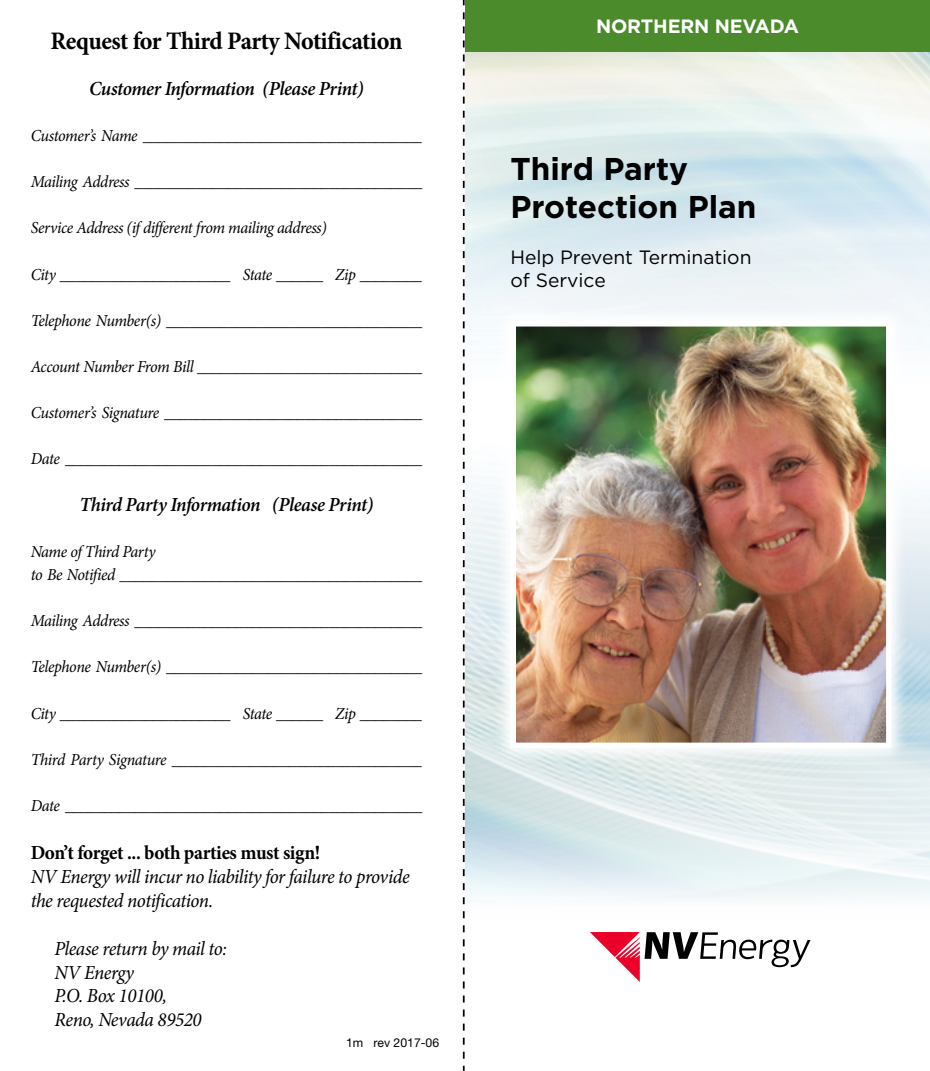
<style>
.page{position:relative;width:930px;height:1071px;background:#fff}
.page>*{position:absolute;margin:0;border:0;box-sizing:border-box;transform-origin:0 0}
.t1{font:700 31.5px/37.8px "Gotham";color:#000}
.bill_insert_body{font:700 25.2px "Minion Pro";letter-spacing:-.025em;color:#000;scale:.96 1}
.bill_insert_body-2{font:italic 19.95px/24px "Minion Pro";letter-spacing:-.025em;color:#000;scale:.96 1}
.bill_insert_body-3{font:italic 600 19.95px "Minion Pro";letter-spacing:-.025em;color:#000;scale:.96 1}
.bill_insert_body-4{font:700 19.95px "Minion Pro";letter-spacing:-.02em;color:#000;scale:.96 1}
.brochure-coverpage_t{font:19.25px "Gotham";color:#000}
.t2{font:700 19.25px "Gotham";letter-spacing:-.01em;color:#fff}
.bill_insert_body-5{font:italic 16.8px "Minion Pro";letter-spacing:-.03em;color:#000;scale:.96 1}
.t3{font:12.25px "Helvetica Neue LT Std";color:#000}
</style>
<div class="page">
<svg style="left:462px;top:0;width:2px;height:1071px"></svg>
<svg style="left:590px;top:932px;width:220px;height:50px"></svg>
<div style="left:465px;top:0;width:464px;height:52px;background:#4b8b2b"></div>
<svg style="left:493px;top:304px;width:415px;height:462px;fill:#f3f7f9"></svg>
<img style="left:516px;top:327px;width:369px;height:415px">
<div style="left:510px;top:321px;width:381px;height:427px;border:5px solid #fff"></div>
<p class="bill_insert_body" style="left:50px;top:23px;width:368px">Request for Third Party Notification</p>
<p class="bill_insert_body-3" style="left:89px;top:74px;width:287px">Customer Information (Please Print)</p>
<p class="bill_insert_body-5" style="left:31px;top:124px;width:409px">Customer’s Name ____________________________________</p>
<p class="bill_insert_body-5" style="left:31px;top:170px;width:409px">Mailing Address _____________________________________</p>
<p class="bill_insert_body-5" style="left:31px;top:217px;width:310px">Service Address (if different from mailing address)</p>
<p class="bill_insert_body-5" style="left:31px;top:263px;width:409px">City ______________________ State ______ Zip ________</p>
<p class="bill_insert_body-5" style="left:31px;top:309px;width:409px">Telephone Number(s) _________________________________</p>
<p class="bill_insert_body-5" style="left:31px;top:355px;width:409px">Account Number From Bill _____________________________</p>
<p class="bill_insert_body-5" style="left:31px;top:401px;width:409px">Customer’s Signature _________________________________</p>
<p class="bill_insert_body-5" style="left:31px;top:448px;width:409px">Date ______________________________________________</p>
<p class="bill_insert_body-3" style="left:79px;top:490px;width:307px">Third Party Information (Please Print)</p>
<p class="bill_insert_body-5" style="left:31px;top:540px;width:131px">Name of Third Party</p>
<p class="bill_insert_body-5" style="left:31px;top:563px;width:409px">to Be Notified _______________________________________</p>
<p class="bill_insert_body-5" style="left:31px;top:609px;width:409px">Mailing Address _____________________________________</p>
<p class="bill_insert_body-5" style="left:31px;top:655px;width:409px">Telephone Number(s) _________________________________</p>
<p class="bill_insert_body-5" style="left:31px;top:702px;width:409px">City ______________________ State ______ Zip ________</p>
<p class="bill_insert_body-5" style="left:31px;top:748px;width:409px">Third Party Signature ________________________________</p>
<p class="bill_insert_body-5" style="left:31px;top:794px;width:409px">Date ______________________________________________</p>
<p class="bill_insert_body-4" style="left:31px;top:838px;width:303px">Don’t forget ... both parties must sign!</p>
<p class="bill_insert_body-2" style="left:31px;top:864px;width:396px">NV Energy will incur no liability for failure to provide the requested notification.</p>
<p class="bill_insert_body-2" style="left:54px;top:936px;width:181px">Please return by mail to:</p>
<p class="bill_insert_body-2" style="left:54px;top:960px;width:84px">NV Energy</p>
<p class="bill_insert_body-2" style="left:54px;top:984px;width:119px">P.O. Box 10100,</p>
<p class="bill_insert_body-2" style="left:54px;top:1008px;width:155px">Reno, Nevada 89520</p>
<p class="t3" style="left:346px;top:1036px;width:95px">1m rev 2017-06</p>
<p class="t2" style="left:596px;top:14px;width:204px">NORTHERN NEVADA</p>
<p class="t1" style="left:510px;top:150px;width:247px">Third Party<br>Protection Plan</p>
<p class="brochure-coverpage_t" style="left:510px;top:245px;width:242px">Help Prevent Termination</p>
<p class="brochure-coverpage_t" style="left:510px;top:268px;width:97px">of Service</p>
</div>
